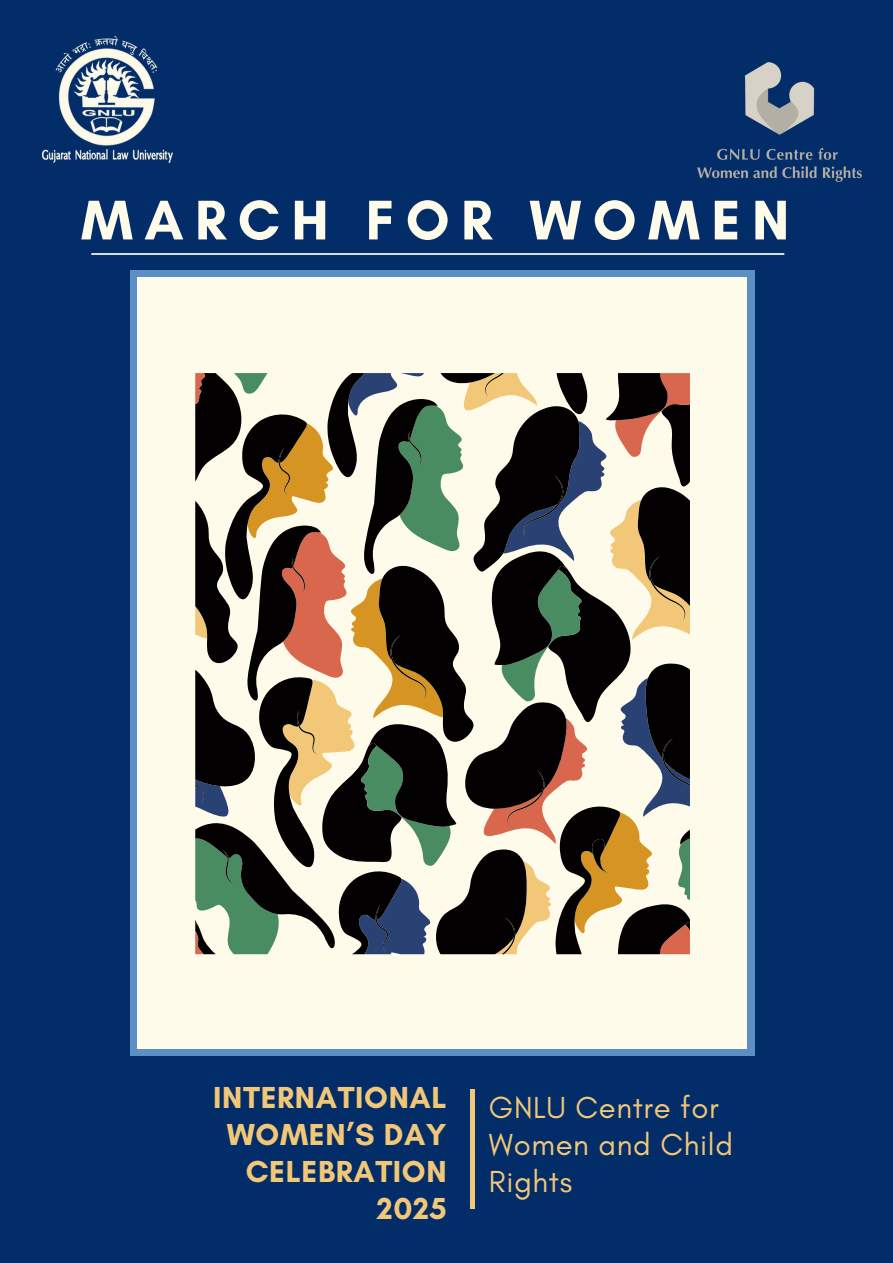
<style>
.page{position:relative;width:893px;height:1263px;background:#032d68}
.page>*{position:absolute;margin:0;border:0;box-sizing:border-box;transform-origin:0 0}
.t1{font:700 56.93px "Glacial Indifference";letter-spacing:.2em;color:#fffbeb}
.t2{font:30.97px/36.8px "Glacial Indifference";letter-spacing:.02em;color:#f2c777}
.t3{font:700 30.9px/36.8px "Glacial Indifference";letter-spacing:.02em;color:#f2c777;text-align:right}
</style>
<div class="page">
<div style="left:130px;top:270px;width:625px;height:786px;background:#5c90c5"></div>
<div style="left:138px;top:277px;width:609px;height:772px;background:#fffbeb"></div>
<hr style="left:91px;top:253px;width:693px;height:2px;background:#fffbeb">
<svg style="left:195px;top:373px;width:495px;height:581px"></svg>
<hr style="left:470px;top:1089px;width:4px;height:120px;background:#f2c777">
<img style="left:42px;top:37px;width:131px;height:125px">
<img style="left:676px;top:62px;width:186px;height:193px">
<p class="t1" style="left:81px;top:185px;width:710px">MARCH FOR WOMEN</p>
<p class="t3" style="left:213px;top:1079px;width:235px">INTERNATIONAL<br>WOMEN’S DAY<br>CELEBRATION<br>2025</p>
<h1 class="t2" style="left:489px;top:1089px;width:246px">GNLU Centre for<br>Women and Child<br>Rights</h1>
</div>
